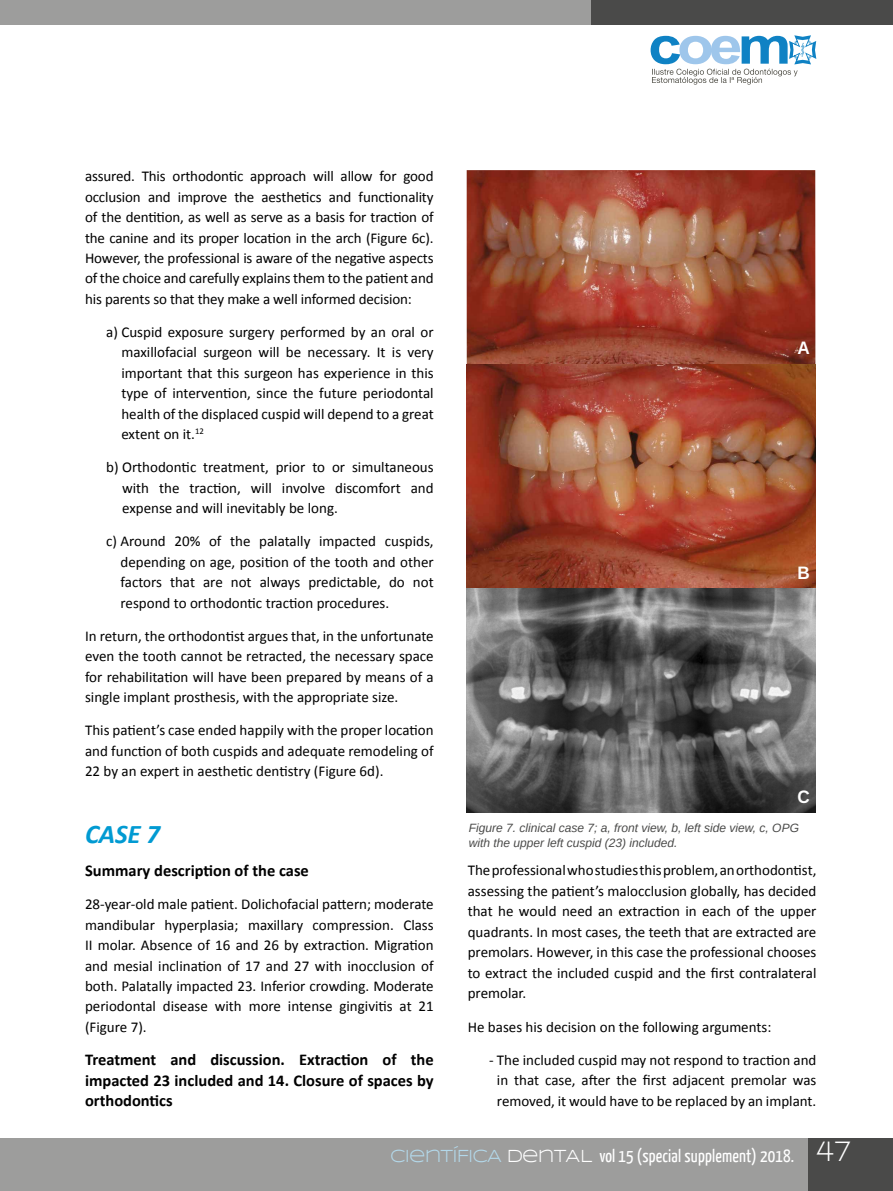
<style>
.page{position:relative;width:893px;height:1191px;background:#fff}
.page>*{position:absolute;margin:0;border:0;box-sizing:border-box;transform-origin:0 0}
.t1{font:italic 700 27px "Calibri";color:#019ad2}
.t2{font:18px "Yanone Kaffeesatz";letter-spacing:.01em;color:#fff}
.t3{font:700 18px "Arimo";color:#fff;scale:.95 1}
.t4{font:700 16.5px/20.4px "Calibri";color:#000;text-align:justify}
.t5{font:15px/20.4px "Calibri";color:#000;text-align:justify}
.t6{font:italic 12px/14.4px "Arimo";color:#4a4a49}
.s1{font-family:"Syncopate";color:#b3d8ea}
.s2{font-family:"Syncopate"}
.s3{font-family:"Walkway";font-weight:700;font-size:30px}
</style>
<div class="page">
<div style="left:0;top:1138px;width:893px;height:53px;background:#9d9d9c"></div>
<div style="left:808px;top:1138px;width:85px;height:53px;background:#4a4a49"></div>
<div style="left:0;top:0;width:893px;height:25px;background:#9d9d9c"></div>
<div style="left:591px;top:0;width:302px;height:25px;background:#4a4a49"></div>
<svg style="left:651px;top:35px;width:165px;height:50px"></svg>
<img style="left:467px;top:170px;width:348px;height:195px">
<img style="left:467px;top:365px;width:348px;height:224px">
<img style="left:467px;top:589px;width:348px;height:224px">
<p class="t5" style="left:85px;top:166px;width:350px">assured. This orthodontic approach will allow for good occlusion and improve the aesthetics and functionality of the dentition, as well as serve as a basis for traction of the canine and its proper location in the arch (Figure 6c).<br>However, the professional is aware of the negative aspects of the choice and carefully explains them to the patient and his parents so that they make a well informed decision:</p>
<p class="t5" style="left:121px;top:322px;width:314px;text-indent:-15px">a) Cuspid exposure surgery performed by an oral or maxillofacial surgeon will be necessary. It is very important that this surgeon has experience in this type of intervention, since the future periodontal health of the displaced cuspid will depend to a great extent on it.<sup>12</sup></p>
<p class="t5" style="left:122px;top:457px;width:313px;text-indent:-16px">b) Orthodontic treatment, prior to or simultaneous with the traction, will involve discomfort and expense and will inevitably be long.</p>
<p class="t5" style="left:121px;top:531px;width:315px;text-indent:-14px">c) Around 20% of the palatally impacted cuspids, depending on age, position of the tooth and other factors that are not always predictable, do not respond to orthodontic traction procedures.</p>
<p class="t5" style="left:85px;top:625px;width:350px">In return, the orthodontist argues that, in the unfortunate even the tooth cannot be retracted, the necessary space for rehabilitation will have been prepared by means of a single implant prosthesis, with the appropriate size.</p>
<p class="t5" style="left:85px;top:720px;width:350px">This patient’s case ended happily with the proper location and function of both cuspids and adequate remodeling of 22 by an expert in aesthetic dentistry (Figure 6d).</p>
<h1 class="t1" style="left:85px;top:817px;width:77px">CASE 7</h1>
<p class="t4" style="left:85px;top:860px;width:225px">Summary description of the case</p>
<p class="t5" style="left:85px;top:894px;width:350px">28-year-old male patient. Dolichofacial pattern; moderate mandibular hyperplasia; maxillary compression. Class II molar. Absence of 16 and 26 by extraction. Migration and mesial inclination of 17 and 27 with inocclusion of both. Palatally impacted 23. Inferior crowding. Moderate periodontal disease with more intense gingivitis at 21 (Figure 7).</p>
<p class="t4" style="left:85px;top:1049px;width:350px">Treatment and discussion. Extraction of the impacted 23 included and 14. Closure of spaces by orthodontics</p>
<p class="t3" style="left:797px;top:335px;width:14px">A</p>
<p class="t3" style="left:797px;top:560px;width:14px">B</p>
<p class="t3" style="left:797px;top:784px;width:14px">C</p>
<p class="t6" style="left:469px;top:820px;width:332px">Figure 7. clinical case 7; a, front view, b, left side view, c, OPG with the upper left cuspid (23) included.</p>
<p class="t5" style="left:468px;top:859px;width:350px">The professional who studies this problem, an orthodontist, assessing the patient’s malocclusion globally, has decided that he would need an extraction in each of the upper quadrants. In most cases, the teeth that are extracted are premolars. However, in this case the professional chooses to extract the included cuspid and the first contralateral premolar.</p>
<p class="t5" style="left:468px;top:1016px;width:305px">He bases his decision on the following arguments:</p>
<p class="t5" style="left:489px;top:1049px;width:329px;text-align:center">- The included cuspid may not respond to traction and in that case, after the first adjacent premolar was removed, it would have to be replaced by an implant.</p>
<p class="t2" style="left:390px;top:1144px;width:463px"><span class="s1">CIENTÍFICA</span> <span class="s2">DENTAL</span> vol 15 (special supplement) 2018. <span class="s3">47</span></p>
</div>
